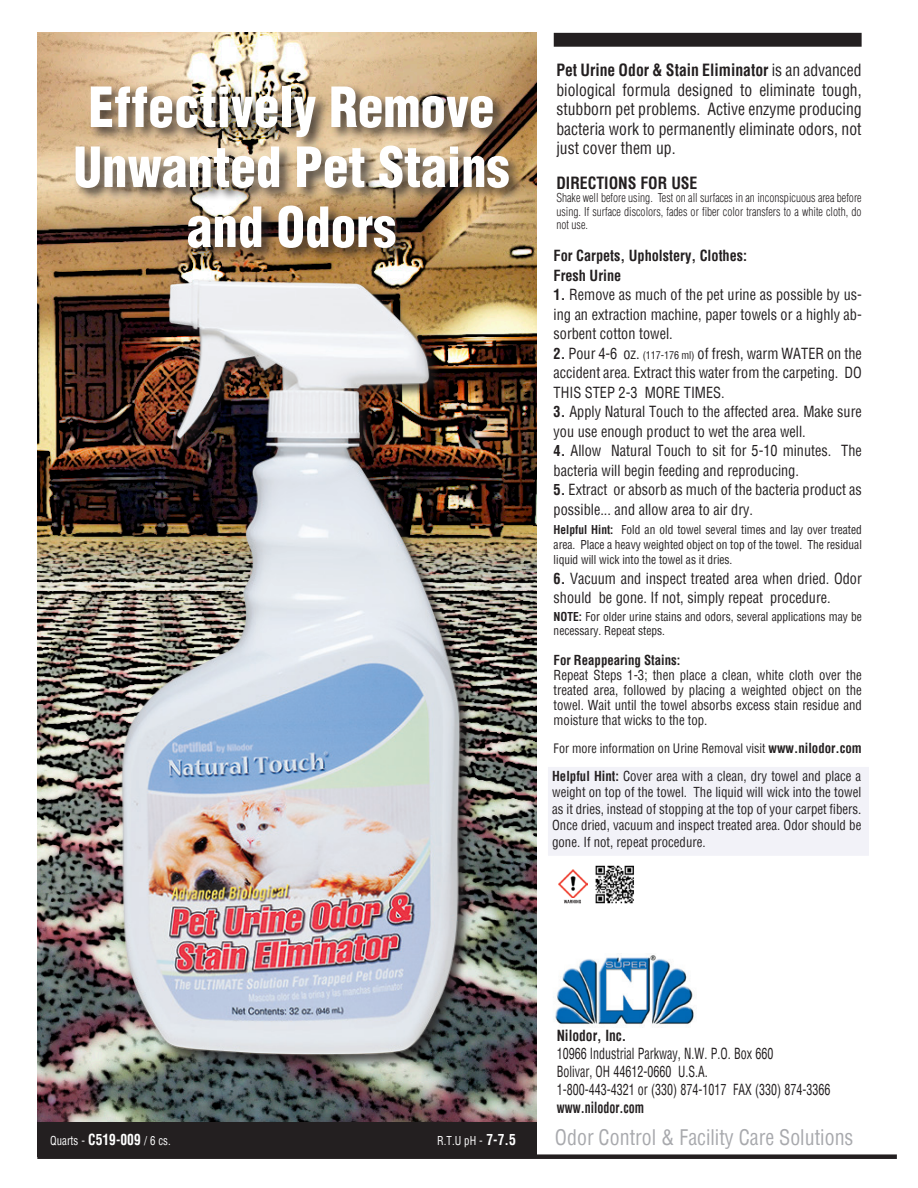
<style>
.page{position:relative;width:918px;height:1188px;background:#fff}
.page>*{position:absolute;margin:0;border:0;box-sizing:border-box;transform-origin:0 0}
.t1{font:900 condensed 54px/60px "Helvetica";color:#fff;text-align:center;scale:.95 1}
.t2{font:condensed 21px "Helvetica";color:#a8a9ad;scale:.95 1}
.t3{font:condensed 16.5px/19.5px "Helvetica";color:#231f20;text-align:justify;scale:.95 1}
.t4{font:700 condensed 16.5px "Helvetica";color:#231f20;scale:.95 1}
.t5{font:condensed 15px/19.5px "Helvetica";color:#231f20;scale:.95 1}
.t6{font:condensed 15px/18px "Helvetica";color:#231f20;scale:.8 1}
.t7{font:700 condensed 15px/19.5px "Helvetica";color:#231f20;scale:.95 1}
.t8{font:700 condensed 15px "Helvetica";color:#231f20;scale:.8 1}
.t9{font:700 condensed 15px "Helvetica";color:#231f20;scale:.9 1}
.t10{font:condensed 13.5px/16.5px "Helvetica";color:#231f20;text-align:justify;scale:.95 1}
.t11{font:700 condensed 13.5px "Helvetica";color:#231f20;scale:.95 1}
.t12{font:condensed 12.75px "Helvetica";color:#231f20;scale:.95 1}
.t13{font:condensed 12px/15px "Helvetica";color:#231f20;text-align:justify;scale:.95 1}
.t14{font:300 condensed 12px/13.5px "Helvetica";color:#231f20;text-align:justify;scale:.95 1}
.t15{font:condensed 12px "Helvetica";color:#fff;scale:.9 1}
.s1{font-weight:700}
.s2{font-size:10.5px}
.s3{font-weight:700;font-size:13.5px}
.s4{font-weight:700;font-size:15px}
</style>
<div class="page">
<img style="left:37px;top:32px;width:500px;height:1090px">
<div style="left:555px;top:34px;width:306px;height:12px;background:#231f20"></div>
<div style="left:554px;top:33px;width:308px;height:14px;border:2px solid #231f20"></div>
<div style="left:37px;top:1154px;width:860px;height:5px;background:#231f20"></div>
<img style="left:555px;top:955px;width:139px;height:72px">
<div style="left:37px;top:1122px;width:500px;height:34px;background:#231f20"></div>
<img style="left:558px;top:869px;width:29px;height:29px">
<svg style="left:564px;top:900px;width:17px;height:3px"></svg>
<div style="left:73px;top:84px;width:450px;height:178px;background:#231f20;opacity:.75"></div>
<div style="left:546px;top:765px;width:324px;height:92px;background:#f2f2f8;border:2px solid #fff"></div>
<img style="left:595px;top:865px;width:39px;height:39px">
<div style="left:120px;top:278px;width:354px;height:791px;background:#231f20;opacity:.75"></div>
<img style="left:103px;top:253px;width:366px;height:806px">
<h1 class="t1" style="left:73px;top:77px;width:461px">Effectively Remove<br>Unwanted Pet Stains and Odors</h1>
<p class="t3" style="left:556px;top:60px;width:323px"><span class="s1">Pet Urine Odor &amp; Stain Eliminator</span> is an advanced biological formula designed to eliminate tough, stubborn pet problems. Active enzyme producing bacteria work to permanently eliminate odors, not just cover them up.</p>
<p class="t4" style="left:556px;top:172px;width:150px">DIRECTIONS FOR USE</p>
<p class="t14" style="left:556px;top:191px;width:323px">Shake well before using. Test on all surfaces in an inconspicuous area before using. If surface discolors, fades or fiber color transfers to a white cloth, do not use.</p>
<p class="t7" style="left:554px;top:246px;width:205px">For Carpets, Upholstery, Clothes:<br>Fresh Urine</p>
<p class="t5" style="left:554px;top:285px;width:326px;text-align:justify"><span class="s1">1.</span> Remove as much of the pet urine as possible by us&shy;ing an extraction machine, paper towels or a highly ab&shy;sorbent cotton towel.</p>
<p class="t5" style="left:554px;top:343px;width:326px;text-align:justify"><span class="s1">2.</span> Pour 4-6 oz. <span class="s2">(117-176 ml)</span> of fresh, warm WATER on the accident area. Extract this water from the carpeting. DO THIS STEP 2-3 MORE TIMES.</p>
<p class="t5" style="left:554px;top:402px;width:326px"><span class="s1">3.</span> Apply Natural Touch to the affected area. Make sure you use enough product to wet the area well.</p>
<p class="t5" style="left:554px;top:441px;width:326px"><span class="s1">4.</span> Allow Natural Touch to sit for 5-10 minutes. The bacteria will begin feeding and reproducing.</p>
<p class="t5" style="left:554px;top:480px;width:326px"><span class="s1">5.</span> Extract or absorb as much of the bacteria product as possible... and allow area to air dry.</p>
<p class="t13" style="left:554px;top:522px;width:326px"><span class="s1">Helpful Hint:</span> Fold an old towel several times and lay over treated area. Place a heavy weighted object on top of the towel. The residual liquid will wick into the towel as it dries.</p>
<p class="t5" style="left:554px;top:568px;width:326px"><span class="s1">6.</span> Vacuum and inspect treated area when dried. Odor should be gone. If not, simply repeat procedure.</p>
<p class="t13" style="left:554px;top:610px;width:326px;line-height:13.5px"><span class="s1">NOTE:</span> For older urine stains and odors, several applications may be necessary. Repeat steps.</p>
<p class="t11" style="left:554px;top:651px;width:135px">For Reappearing Stains:</p>
<p class="t10" style="left:554px;top:667px;width:326px;line-height:15px">Repeat Steps 1-3; then place a clean, white cloth over the treated area, followed by placing a weighted object on the towel. Wait until the towel absorbs excess stain residue and moisture that wicks to the top.</p>
<p class="t12" style="left:554px;top:740px;width:326px">For more information on Urine Removal visit <span class="s3">www.nilodor.com</span></p>
<p class="t10" style="left:552px;top:768px;width:327px"><span class="s1">Helpful Hint:</span> Cover area with a clean, dry towel and place a weight on top of the towel. The liquid will wick into the towel as it dries, instead of stopping at the top of your carpet fibers.<br>Once dried, vacuum and inspect treated area. Odor should be gone. If not, repeat procedure.</p>
<p class="t9" style="left:557px;top:1026px;width:79px">Nilodor, Inc.</p>
<p class="t6" style="left:557px;top:1044px;width:344px">10966 Industrial Parkway, N.W. P.O. Box 660<br>Bolivar, OH 44612-0660 U.S.A.<br>1-800-443-4321 or (330) 874-1017 FAX (330) 874-3366</p>
<p class="t8" style="left:557px;top:1098px;width:111px">www.nilodor.com</p>
<p class="t15" style="left:50px;top:1133px;width:135px">Quarts - <span class="s4">C519-009</span> / 6 cs.</p>
<p class="t15" style="left:437px;top:1133px;width:89px">R.T.U pH - <span class="s4">7-7.5</span></p>
<h2 class="t2" style="left:555px;top:1123px;width:316px">Odor Control &amp; Facility Care Solutions</h2>
</div>
